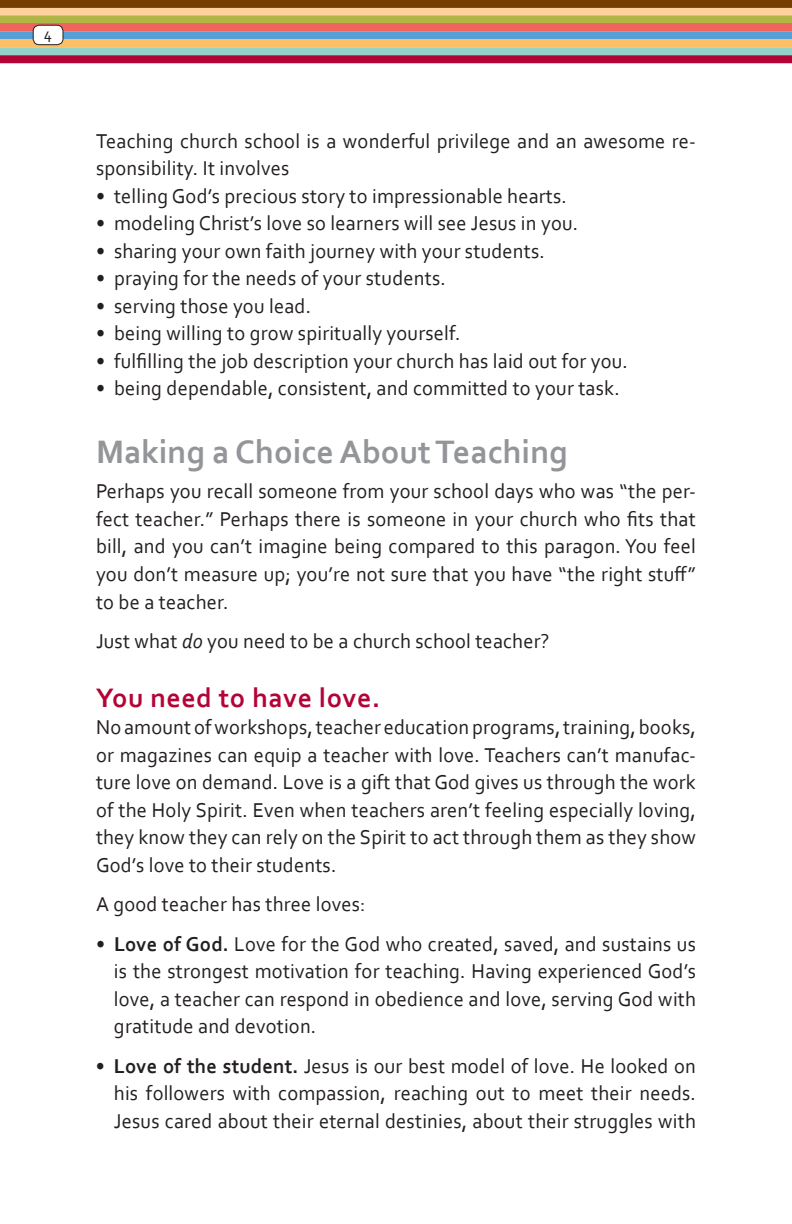
<style>
.page{position:relative;width:792px;height:1224px;background:#fff}
.page>*{position:absolute;margin:0;border:0;box-sizing:border-box;transform-origin:0 0}
.t1{font:700 34px "Corbel";color:#939598}
.t2{font:700 28px "Corbel";letter-spacing:.02em;color:#b30437}
.t3{font:21px/27.6px "Corbel";letter-spacing:.01em;color:#231f20;text-align:justify}
.t4{font:16px "Corbel";color:#231f20}
.s1{font-style:italic}
.s2{font-weight:700}
</style>
<div class="page">
<div style="left:0;top:0;width:792px;height:26px;background:#753e00"></div>
<div style="left:0;top:8px;width:792px;height:8px;background:#fdd29d"></div>
<div style="left:0;top:16px;width:792px;height:8px;background:#b0b646"></div>
<div style="left:0;top:24px;width:792px;height:8px;background:#f1635d"></div>
<div style="left:0;top:32px;width:792px;height:8px;background:#56a0d5"></div>
<div style="left:0;top:39px;width:792px;height:8px;background:#fdbf66"></div>
<div style="left:0;top:47px;width:792px;height:8px;background:#92d2c7"></div>
<div style="left:0;top:55px;width:792px;height:8px;background:#b30437"></div>
<div style="left:33px;top:25px;width:30px;height:20px;background:#fff;border-radius:6px"></div>
<div style="left:33px;top:25px;width:31px;height:20px;border:1px solid #231f20;border-radius:6px"></div>
<p class="t4" style="left:44px;top:24px;width:10px">4</p>
<p class="t3" style="left:96px;top:126px;width:602px">Teaching church school is a wonderful privilege and an awesome re&shy;sponsibility. It involves</p>
<p class="t3" style="left:96px;top:181px;width:472px">• telling God’s precious story to impressionable hearts.</p>
<p class="t3" style="left:96px;top:209px;width:484px">• modeling Christ’s love so learners will see Jesus in you.</p>
<p class="t3" style="left:96px;top:236px;width:450px">• sharing your own faith journey with your students.</p>
<p class="t3" style="left:96px;top:264px;width:351px">• praying for the needs of your students.</p>
<p class="t3" style="left:96px;top:292px;width:217px">• serving those you lead.</p>
<p class="t3" style="left:96px;top:319px;width:366px">• being willing to grow spiritually yourself.</p>
<p class="t3" style="left:96px;top:347px;width:533px">• fulfilling the job description your church has laid out for you.</p>
<p class="t3" style="left:96px;top:374px;width:525px">• being dependable, consistent, and committed to your task.</p>
<h1 class="t1" style="left:96px;top:431px;width:473px">Making a Choice About Teaching</h1>
<p class="t3" style="left:96px;top:477px;width:602px">Perhaps you recall someone from your school days who was “the per&shy;fect teacher.” Perhaps there is someone in your church who fits that bill, and you can’t imagine being compared to this paragon. You feel you don’t measure up; you’re not sure that you have “the right stuff” to be a teacher.</p>
<p class="t3" style="left:96px;top:627px;width:455px">Just what <span class="s1">do</span> you need to be a church school teacher?</p>
<h2 class="t2" style="left:96px;top:680px;width:286px">You need to have love.</h2>
<p class="t3" style="left:96px;top:713px;width:602px">No amount of workshops, teacher education programs, training, books, or magazines can equip a teacher with love. Teachers can’t manufac&shy;ture love on demand. Love is a gift that God gives us through the work of the Holy Spirit. Even when teachers aren’t feeling especially loving, they know they can rely on the Spirit to act through them as they show God’s love to their students.</p>
<p class="t3" style="left:96px;top:890px;width:271px">A good teacher has three loves:</p>
<p class="t3" style="left:114px;top:930px;width:584px;text-indent:-18px"><span class="s2">• Love of God.</span> Love for the God who created, saved, and sustains us is the strongest motivation for teaching. Having experienced God’s love, a teacher can respond in obedience and love, serving God with gratitude and devotion.</p>
<p class="t3" style="left:114px;top:1052px;width:583px;text-indent:-18px"><span class="s2">• Love of the student.</span> Jesus is our best model of love. He looked on his followers with compassion, reaching out to meet their needs.<br>Jesus cared about their eternal destinies, about their struggles with</p>
</div>
